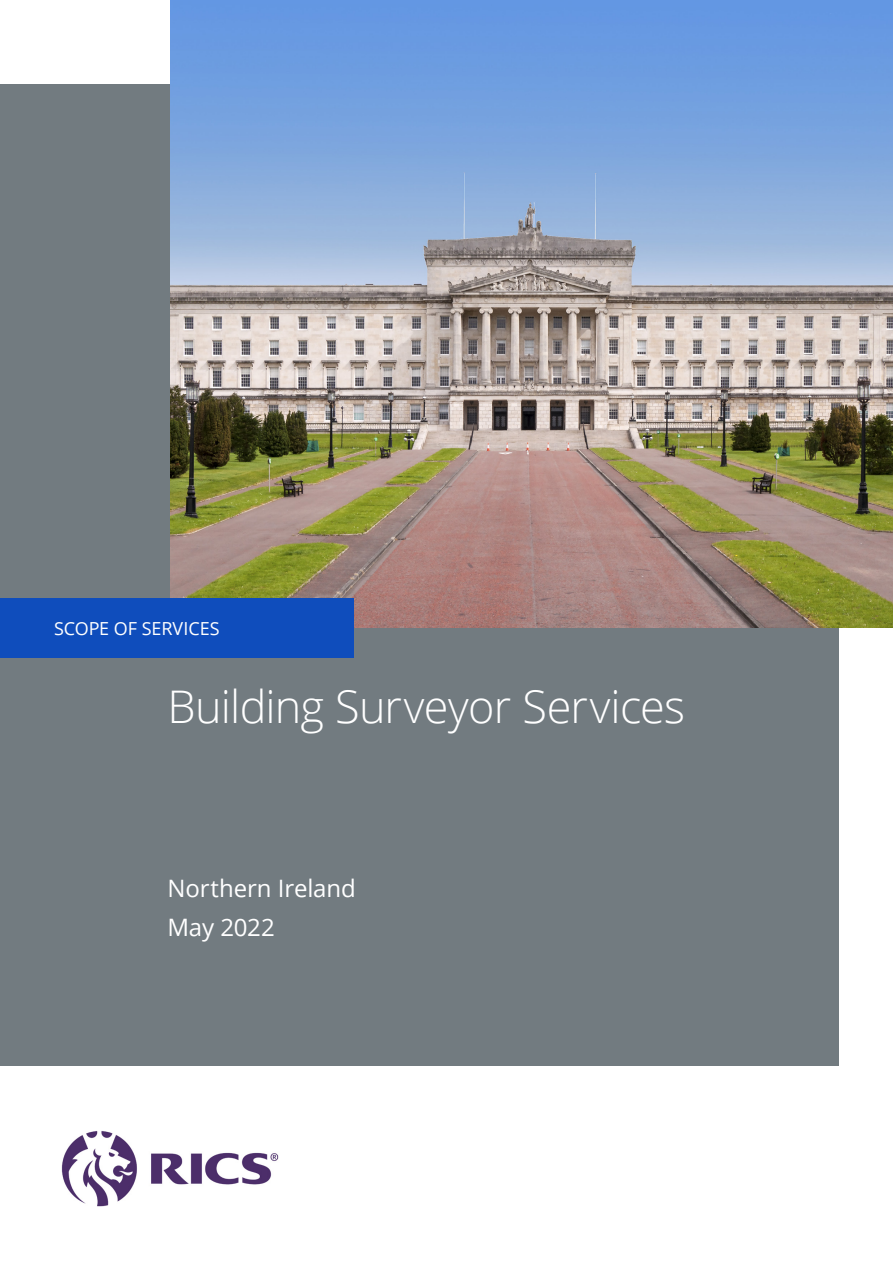
<style>
.page{position:relative;width:893px;height:1263px;background:#fff}
.page>*{position:absolute;margin:0;border:0;box-sizing:border-box;transform-origin:0 0}
.t1{font:300 45px "Open Sans";letter-spacing:-.015em;color:#fff}
.t2{font:24px/39.8px "Open Sans";letter-spacing:-.005em;color:#fff}
.t3{font:18px "Open Sans";color:#fff}
</style>
<div class="page">
<div style="left:0;top:84px;width:839px;height:981px;background:#727b80"></div>
<img style="left:61px;top:1131px;width:218px;height:76px">
<img style="left:171px;top:0;width:722px;height:627px">
<div style="left:0;top:598px;width:353px;height:60px;background:#0f4dbc"></div>
<p class="t3" style="left:54px;top:616px;width:167px">SCOPE OF SERVICES</p>
<p class="t1" style="left:167px;top:676px;width:519px">Building Surveyor Services</p>
<p class="t2" style="left:167px;top:867px;width:190px">Northern Ireland<br>May 2022</p>
</div>
